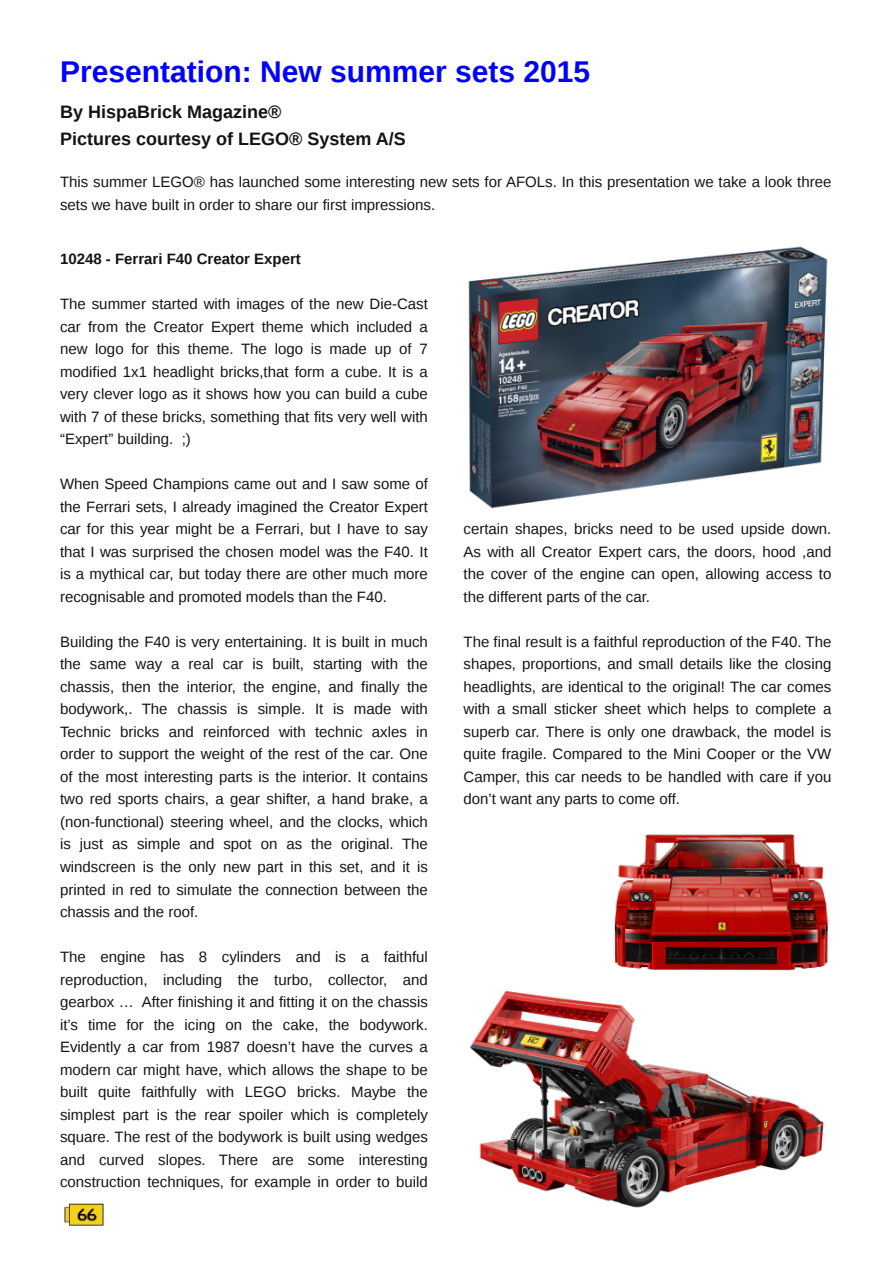
<style>
.page{position:relative;width:893px;height:1263px;background:#fff}
.page>*{position:absolute;margin:0;border:0;box-sizing:border-box;transform-origin:0 0}
.t1{font:700 30px "Liberation Sans";color:#00f}
.t2{font:700 18px/27px "Liberation Sans";color:#161413}
.t3{font:15px/22.5px "Liberation Sans";color:#161413;text-align:justify}
.t4{font:700 15px "Liberation Sans";color:#161413}
</style>
<div class="page">
<img style="left:469px;top:990px;width:355px;height:218px">
<img style="left:64px;top:1203px;width:40px;height:23px">
<img style="left:468px;top:246px;width:360px;height:263px">
<img style="left:614px;top:834px;width:215px;height:137px">
<h1 class="t1" style="left:60px;top:55px;width:532px">Presentation: New summer sets 2015</h1>
<p class="t2" style="left:60px;top:98px;width:347px">By HispaBrick Magazine®<br>Pictures courtesy of LEGO® System A/S</p>
<p class="t3" style="left:60px;top:171px;width:773px">This summer LEGO® has launched some interesting new sets for AFOLs. In this presentation we take a look three sets we have built in order to share our first impressions.</p>
<p class="t4" style="left:60px;top:251px;width:242px">10248 - Ferrari F40 Creator Expert</p>
<p class="t3" style="left:60px;top:293px;width:369px">The summer started with images of the new Die-Cast car from the Creator Expert theme which included a new logo for this theme. The logo is made up of 7 modified 1x1 headlight bricks,that form a cube. It is a very clever logo as it shows how you can build a cube with 7 of these bricks, something that fits very well with “Expert” building. ;)</p>
<p class="t3" style="left:60px;top:473px;width:369px">When Speed Champions came out and I saw some of the Ferrari sets, I already imagined the Creator Expert car for this year might be a Ferrari, but I have to say that I was surprised the chosen model was the F40. It is a mythical car, but today there are other much more recognisable and promoted models than the F40.</p>
<p class="t3" style="left:60px;top:630px;width:369px">Building the F40 is very entertaining. It is built in much the same way a real car is built, starting with the chassis, then the interior, the engine, and finally the bodywork,. The chassis is simple. It is made with Technic bricks and reinforced with technic axles in order to support the weight of the rest of the car. One of the most interesting parts is the interior. It contains two red sports chairs, a gear shifter, a hand brake, a (non-functional) steering wheel, and the clocks, which is just as simple and spot on as the original. The windscreen is the only new part in this set, and it is printed in red to simulate the connection between the chassis and the roof.</p>
<p class="t3" style="left:60px;top:945px;width:369px">The engine has 8 cylinders and is a faithful reproduction, including the turbo, collector, and gearbox … After finishing it and fitting it on the chassis it’s time for the icing on the cake, the bodywork.<br>Evidently a car from 1987 doesn’t have the curves a modern car might have, which allows the shape to be built quite faithfully with LEGO bricks. Maybe the simplest part is the rear spoiler which is completely square. The rest of the bodywork is built using wedges and curved slopes. There are some interesting construction techniques, for example in order to build</p>
<p class="t3" style="left:464px;top:518px;width:369px">certain shapes, bricks need to be used upside down.<br>As with all Creator Expert cars, the doors, hood ,and the cover of the engine can open, allowing access to the different parts of the car.</p>
<p class="t3" style="left:464px;top:630px;width:369px">The final result is a faithful reproduction of the F40. The shapes, proportions, and small details like the closing headlights, are identical to the original! The car comes with a small sticker sheet which helps to complete a superb car. There is only one drawback, the model is quite fragile. Compared to the Mini Cooper or the VW Camper, this car needs to be handled with care if you don’t want any parts to come off.</p>
</div>
